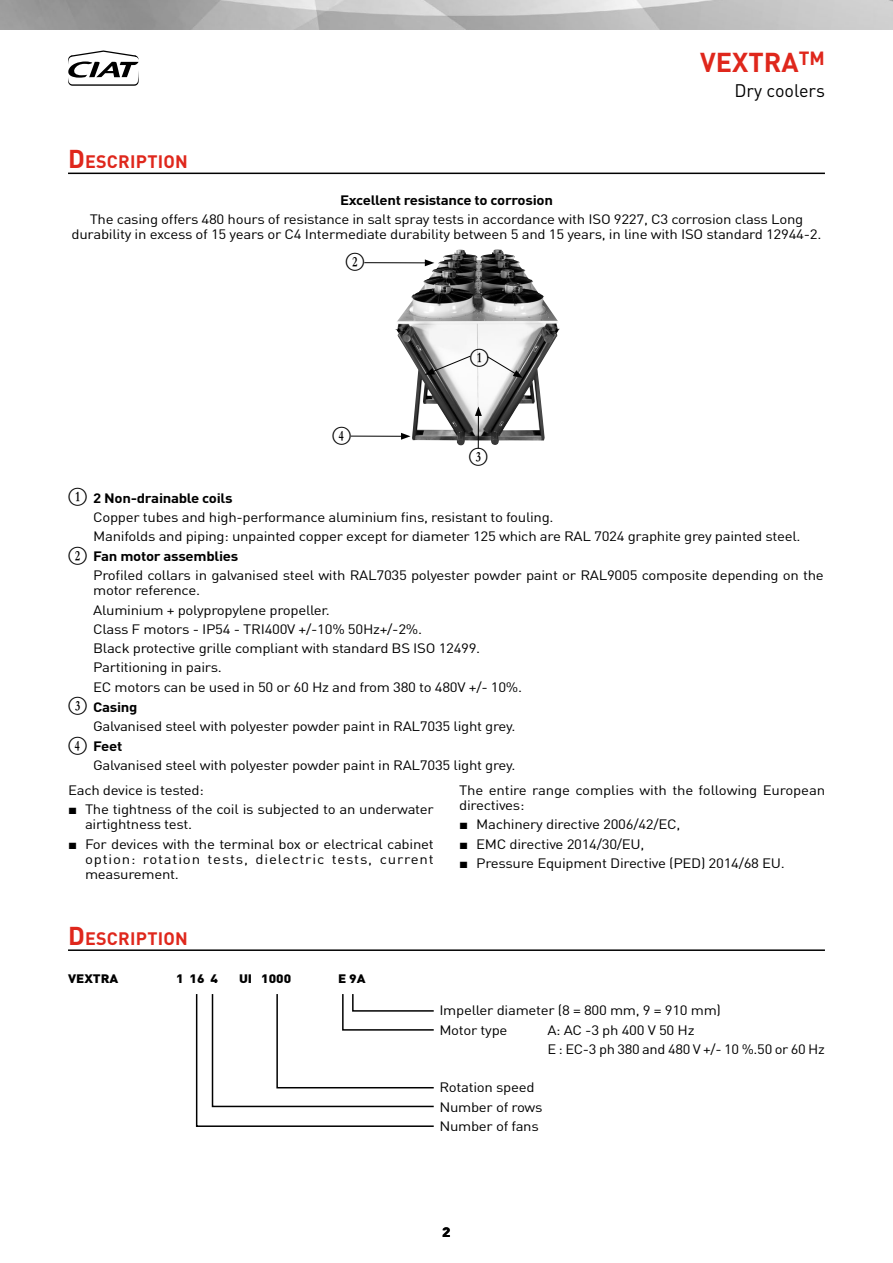
<style>
.page{position:relative;width:893px;height:1263px;background:#fff}
.page>*{position:absolute;margin:0;border:0;box-sizing:border-box;transform-origin:0 0}
.t1{font:700 27px "DIN Pro";color:#df271c}
.t2{font:18px "DIN Pro";color:#000}
.t3{font:700 17.85px "DIN Pro";letter-spacing:.015em;color:#df271c}
.t4{font:15px "Numberpile Reversed";color:#000}
.t5{font:13.5px/15px "DIN Pro";letter-spacing:-.02em;color:#000;scale:1.11 1}
.t6{font:700 13.5px "DIN Pro";letter-spacing:-.02em;color:#000;scale:1.11 1}
.t7{font:900 13.5px "DIN Pro";color:#000;scale:1.11 1}
.t8{font:900 12.15px "DIN Pro";color:#000;scale:1.11 1}
.s1{font-size:25.5px}
.s2{font-family:"Numberpile Reversed";font-weight:400;font-size:15px}
.s3{font-family:"Arial";font-weight:700}
</style>
<div class="page">
<img style="left:0;top:0;width:893px;height:30px">
<svg style="left:68px;top:50px;width:71px;height:36px"></svg>
<hr style="left:68px;top:173px;width:757px;height:1px;background:#000">
<img style="left:395px;top:249px;width:102px;height:196px">
<svg style="left:425px;top:355px;width:46px;height:20px"></svg>
<svg style="left:486px;top:356px;width:37px;height:22px"></svg>
<hr style="left:364px;top:262px;width:63px;height:1px;background:#000">
<svg style="left:425px;top:259px;width:9px;height:7px"></svg>
<hr style="left:351px;top:436px;width:52px;height:1px;background:#000">
<svg style="left:401px;top:433px;width:9px;height:7px"></svg>
<hr style="left:478px;top:414px;width:1px;height:34px;background:#000">
<svg style="left:475px;top:406px;width:7px;height:10px"></svg>
<hr style="left:68px;top:949px;width:757px;height:2px;background:#000">
<svg style="left:195px;top:994px;width:239px;height:133px"></svg>
<h1 class="t1" style="left:700px;top:44px;width:126px">VEXTRA<sup>TM</sup></h1>
<h3 class="t3" style="left:68px;top:150px;width:121px"><span class="s1">D</span>ESCRIPTION</h3>
<h2 class="t2" style="left:734px;top:78px;width:92px">Dry coolers</h2>
<p class="t6" style="left:340px;top:191px;width:193px">Excellent resistance to corrosion</p>
<p class="t5" style="left:72px;top:211px;width:677px;text-align:center">The casing offers 480 hours of resistance in salt spray tests in accordance with ISO 9227, C3 corrosion class Long durability in excess of 15 years or C4 Intermediate durability between 5 and 15 years, in line with ISO standard 12944-2.</p>
<p class="t4" style="left:347px;top:253px;width:19px">C</p>
<p class="t4" style="left:333px;top:427px;width:19px">E</p>
<p class="t4" style="left:471px;top:349px;width:19px">B</p>
<p class="t4" style="left:470px;top:448px;width:19px">D</p>
<p class="t6" style="left:69px;top:488px;width:149px"><span class="s2">B</span> 2 Non-drainable coils</p>
<p class="t5" style="left:93px;top:509px;width:416px">Copper tubes and high-performance aluminium fins, resistant to fouling.</p>
<p class="t5" style="left:93px;top:528px;width:639px">Manifolds and piping: unpainted copper except for diameter 125 which are RAL 7024 graphite grey painted steel.</p>
<p class="t6" style="left:69px;top:547px;width:154px"><span class="s2">C</span> Fan motor assemblies</p>
<p class="t5" style="left:93px;top:567px;width:660px">Profiled collars in galvanised steel with RAL7035 polyester powder paint or RAL9005 composite depending on the</p>
<p class="t5" style="left:93px;top:582px;width:98px">motor reference.</p>
<p class="t5" style="left:93px;top:602px;width:215px">Aluminium + polypropylene propeller.</p>
<p class="t5" style="left:93px;top:621px;width:298px">Class F motors - IP54 - TRI400V +/-10% 50Hz+/-2%.</p>
<p class="t5" style="left:93px;top:640px;width:350px">Black protective grille compliant with standard BS ISO 12499.</p>
<p class="t5" style="left:93px;top:659px;width:117px">Partitioning in pairs.</p>
<p class="t5" style="left:93px;top:679px;width:388px">EC motors can be used in 50 or 60 Hz and from 380 to 480V +/- 10%.</p>
<p class="t6" style="left:69px;top:697px;width:63px"><span class="s2">D</span> Casing</p>
<p class="t5" style="left:93px;top:718px;width:382px">Galvanised steel with polyester powder paint in RAL7035 light grey.</p>
<p class="t6" style="left:69px;top:737px;width:49px"><span class="s2">E</span> Feet</p>
<p class="t5" style="left:93px;top:757px;width:382px">Galvanised steel with polyester powder paint in RAL7035 light grey.</p>
<p class="t5" style="left:68px;top:782px;width:124px">Each device is tested:</p>
<p class="t5" style="left:85px;top:801px;width:316px;text-indent:-17px"><span class="s3">■</span> The tightness of the coil is subjected to an underwater airtightness test.</p>
<p class="t5" style="left:85px;top:836px;width:316px;text-align:justify;text-indent:-17px"><span class="s3">■</span> For devices with the terminal box or electrical cabinet option: rotation tests, dielectric tests, current measurement.</p>
<p class="t5" style="left:459px;top:782px;width:331px">The entire range complies with the following European directives:</p>
<p class="t5" style="left:459px;top:816px;width:201px"><span class="s3">■</span> Machinery directive 2006/42/EC,</p>
<p class="t5" style="left:459px;top:836px;width:168px"><span class="s3">■</span> EMC directive 2014/30/EU,</p>
<p class="t5" style="left:459px;top:855px;width:295px"><span class="s3">■</span> Pressure Equipment Directive (PED) 2014/68 EU.</p>
<h3 class="t3" style="left:68px;top:926px;width:121px"><span class="s1">D</span>ESCRIPTION</h3>
<p class="t8" style="left:68px;top:970px;width:47px">VEXTRA</p>
<p class="t8" style="left:176px;top:970px;width:39px">1 16 4</p>
<p class="t8" style="left:239px;top:970px;width:49px">UI 1000</p>
<p class="t8" style="left:338px;top:970px;width:26px">E 9A</p>
<p class="t5" style="left:439px;top:1000px;width:255px;line-height:19.2px">Impeller diameter (8 = 800 mm, 9 = 910 mm)<br>Motor type</p>
<p class="t5" style="left:547px;top:1020px;width:252px;line-height:19.2px">A: AC -3 ph 400 V 50 Hz<br>E : EC-3 ph 380 and 480 V +/- 10 %.50 or 60 Hz</p>
<p class="t5" style="left:439px;top:1077px;width:95px;line-height:19.2px">Rotation speed<br>Number of rows<br>Number of fans</p>
<p class="t7" style="left:442px;top:1223px;width:9px">2</p>
</div>
